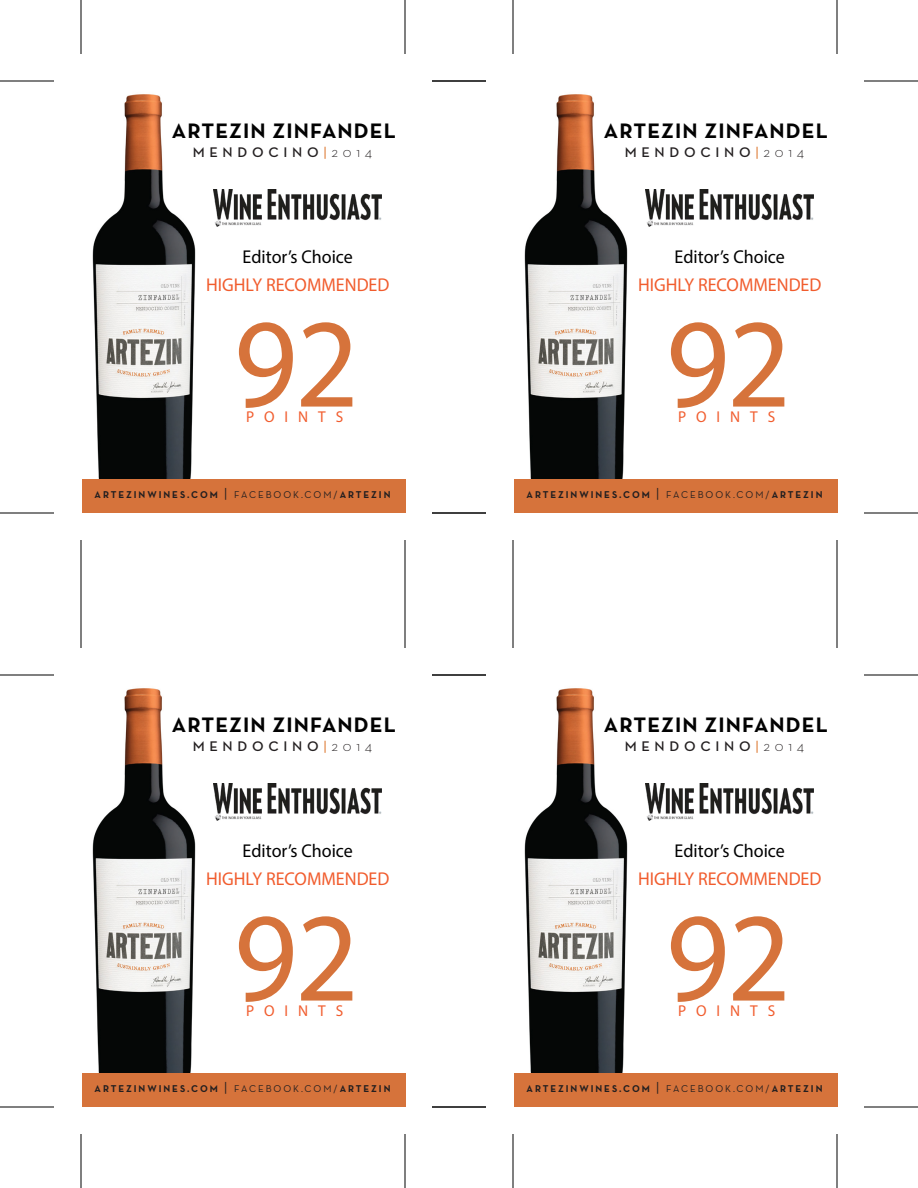
<style>
.page{position:relative;width:918px;height:1188px;background:#fff}
.page>*{position:absolute;margin:0;border:0;box-sizing:border-box;transform-origin:0 0}
.t1{font:127.5px "Myriad Pro";letter-spacing:-.015em;color:#d6733b}
.t2{font:700 21.3px "Neutraface Text";letter-spacing:.05em;color:#020202}
.t3{font:18.6px "Myriad Pro";color:#f15c2d}
.t4{font:18.6px "Myriad Pro";color:#010101}
.t5{font:15.75px "Myriad Pro";letter-spacing:.655em;color:#f15c2d}
.t6{font:600 14.25px "Neutraface Text";letter-spacing:.325em;color:#231f20}
.t7{font:700 10.05px "Neutraface Text";letter-spacing:.2em;color:#231f20}
.s1{font-weight:400;color:#dc7227}
.s2{font-weight:300}
.s3{font-weight:400;font-size:13.95px}
.s4{font-weight:400}
</style>
<div class="page">
<img style="left:92px;top:94px;width:104px;height:385px">
<div style="left:82px;top:479px;width:324px;height:34px;background:#d6733b"></div>
<img style="left:214px;top:190px;width:168px;height:36px">
<hr style="left:81px;top:0;width:1px;height:54px;background:#000">
<hr style="left:0;top:81px;width:54px;height:1px;background:#000">
<hr style="left:0;top:513px;width:54px;height:1px;background:#000">
<hr style="left:81px;top:540px;width:1px;height:54px;background:#000">
<hr style="left:405px;top:0;width:1px;height:54px;background:#000">
<hr style="left:405px;top:540px;width:1px;height:54px;background:#000">
<img style="left:92px;top:688px;width:104px;height:385px">
<div style="left:82px;top:1073px;width:324px;height:34px;background:#d6733b"></div>
<img style="left:214px;top:784px;width:168px;height:36px">
<hr style="left:81px;top:594px;width:1px;height:54px;background:#000">
<hr style="left:0;top:675px;width:54px;height:1px;background:#000">
<hr style="left:0;top:1107px;width:54px;height:1px;background:#000">
<hr style="left:81px;top:1134px;width:1px;height:54px;background:#000">
<hr style="left:405px;top:594px;width:1px;height:54px;background:#000">
<hr style="left:405px;top:1134px;width:1px;height:54px;background:#000">
<img style="left:524px;top:688px;width:104px;height:385px">
<div style="left:514px;top:1073px;width:324px;height:34px;background:#d6733b"></div>
<img style="left:646px;top:784px;width:168px;height:36px">
<hr style="left:513px;top:594px;width:1px;height:54px;background:#000">
<hr style="left:432px;top:675px;width:54px;height:1px;background:#000">
<hr style="left:432px;top:1107px;width:54px;height:1px;background:#000">
<hr style="left:513px;top:1134px;width:1px;height:54px;background:#000">
<hr style="left:837px;top:594px;width:1px;height:54px;background:#000">
<hr style="left:864px;top:675px;width:54px;height:1px;background:#000">
<hr style="left:864px;top:1107px;width:54px;height:1px;background:#000">
<hr style="left:837px;top:1134px;width:1px;height:54px;background:#000">
<img style="left:524px;top:94px;width:104px;height:385px">
<div style="left:514px;top:479px;width:324px;height:34px;background:#d6733b"></div>
<img style="left:646px;top:190px;width:168px;height:36px">
<hr style="left:513px;top:0;width:1px;height:54px;background:#000">
<hr style="left:432px;top:81px;width:54px;height:1px;background:#000">
<hr style="left:432px;top:513px;width:54px;height:1px;background:#000">
<hr style="left:513px;top:540px;width:1px;height:54px;background:#000">
<hr style="left:837px;top:0;width:1px;height:54px;background:#000">
<hr style="left:864px;top:81px;width:54px;height:1px;background:#000">
<hr style="left:864px;top:513px;width:54px;height:1px;background:#000">
<hr style="left:837px;top:540px;width:1px;height:54px;background:#000">
<h2 class="t2" style="left:172px;top:117px;width:226px">ARTEZIN ZINFANDEL</h2>
<h3 class="t6" style="left:193px;top:143px;width:181px">MENDOCINO<span class="s1">|</span><span class="s2">2014</span></h3>
<h2 class="t2" style="left:604px;top:117px;width:226px">ARTEZIN ZINFANDEL</h2>
<h3 class="t6" style="left:625px;top:143px;width:181px">MENDOCINO<span class="s1">|</span><span class="s2">2014</span></h3>
<h3 class="t4" style="left:243px;top:246px;width:112px">Editor’s Choice</h3>
<h3 class="t3" style="left:206px;top:273px;width:185px">HIGHLY RECOMMENDED</h3>
<h1 class="t1" style="left:234px;top:285px;width:127px">92</h1>
<h3 class="t5" style="left:246px;top:407px;width:44px">POI</h3>
<h3 class="t5" style="left:298px;top:407px;width:46px">NTS</h3>
<h3 class="t4" style="left:675px;top:246px;width:112px">Editor’s Choice</h3>
<h3 class="t3" style="left:638px;top:273px;width:185px">HIGHLY RECOMMENDED</h3>
<h1 class="t1" style="left:666px;top:285px;width:127px">92</h1>
<h3 class="t5" style="left:678px;top:407px;width:44px">POI</h3>
<h3 class="t5" style="left:730px;top:407px;width:46px">NTS</h3>
<p class="t7" style="left:95px;top:488px;width:297px">ARTEZINWINES.COM <span class="s3">|</span> <span class="s4">FACEBOOK.COM/</span>ARTEZIN</p>
<p class="t7" style="left:527px;top:488px;width:297px">ARTEZINWINES.COM <span class="s3">|</span> <span class="s4">FACEBOOK.COM/</span>ARTEZIN</p>
<h2 class="t2" style="left:172px;top:711px;width:226px">ARTEZIN ZINFANDEL</h2>
<h3 class="t6" style="left:193px;top:737px;width:181px">MENDOCINO<span class="s1">|</span><span class="s2">2014</span></h3>
<h2 class="t2" style="left:604px;top:711px;width:226px">ARTEZIN ZINFANDEL</h2>
<h3 class="t6" style="left:625px;top:737px;width:181px">MENDOCINO<span class="s1">|</span><span class="s2">2014</span></h3>
<h3 class="t4" style="left:243px;top:840px;width:112px">Editor’s Choice</h3>
<h3 class="t3" style="left:206px;top:867px;width:185px">HIGHLY RECOMMENDED</h3>
<h1 class="t1" style="left:234px;top:879px;width:127px">92</h1>
<h3 class="t5" style="left:246px;top:1001px;width:44px">POI</h3>
<h3 class="t5" style="left:298px;top:1001px;width:46px">NTS</h3>
<h3 class="t4" style="left:675px;top:840px;width:112px">Editor’s Choice</h3>
<h3 class="t3" style="left:638px;top:867px;width:185px">HIGHLY RECOMMENDED</h3>
<h1 class="t1" style="left:666px;top:879px;width:127px">92</h1>
<h3 class="t5" style="left:678px;top:1001px;width:44px">POI</h3>
<h3 class="t5" style="left:730px;top:1001px;width:46px">NTS</h3>
<p class="t7" style="left:95px;top:1082px;width:297px">ARTEZINWINES.COM <span class="s3">|</span> <span class="s4">FACEBOOK.COM/</span>ARTEZIN</p>
<p class="t7" style="left:527px;top:1082px;width:297px">ARTEZINWINES.COM <span class="s3">|</span> <span class="s4">FACEBOOK.COM/</span>ARTEZIN</p>
</div>
